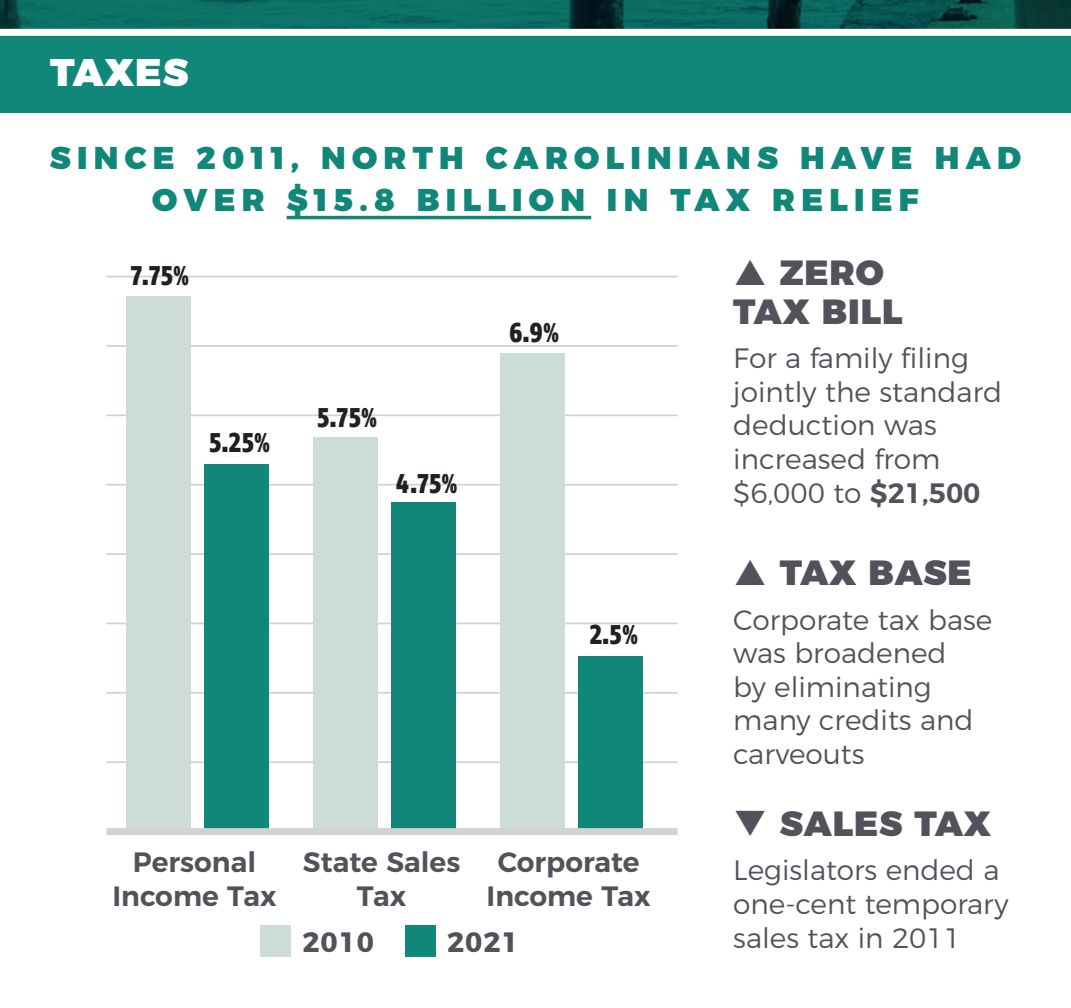
<style>
.page{position:relative;width:1071px;height:1008px;background:#fff}
.page>*{position:absolute;margin:0;border:0;box-sizing:border-box;transform-origin:0 0}
.t1{font:900 38.5px "Montserrat";letter-spacing:.025em;color:#fff}
.t2{font:900 35px/38.5px "Montserrat";letter-spacing:.025em;color:#54515b}
.t3{font:900 31.5px/42px "Montserrat";letter-spacing:.2em;color:#108779;text-align:center}
.t4{font:300 28px/33.6px "Montserrat";color:#54515b}
.t5{font:600 28px/33.6px "Montserrat";color:#54515b;text-align:center}
.t6{font:700 28px "Ingra Cd";letter-spacing:-.01em;color:#231f20}
.t7{font:700 28px "Montserrat";letter-spacing:.03em;color:#54515b}
.s1{font-weight:600}
</style>
<div class="page">
<div style="left:0;top:0;width:1071px;height:113px;background:#108779"></div>
<img style="left:0;top:0;width:1071px;height:29px">
<div style="left:0;top:29px;width:1071px;height:7px;background:#fff"></div>
<hr style="left:106px;top:692px;width:572px;height:2px;background:#d1d2d4">
<hr style="left:106px;top:761px;width:572px;height:2px;background:#d1d2d4">
<hr style="left:106px;top:553px;width:572px;height:2px;background:#d1d2d4">
<hr style="left:106px;top:623px;width:572px;height:1px;background:#d1d2d4">
<hr style="left:106px;top:414px;width:572px;height:2px;background:#d1d2d4">
<hr style="left:106px;top:484px;width:572px;height:2px;background:#d1d2d4">
<hr style="left:106px;top:276px;width:572px;height:1px;background:#d1d2d4">
<hr style="left:106px;top:345px;width:572px;height:2px;background:#d1d2d4">
<div style="left:126px;top:296px;width:65px;height:536px;background:#cedcd9"></div>
<div style="left:204px;top:464px;width:65px;height:368px;background:#108779"></div>
<div style="left:314px;top:437px;width:64px;height:395px;background:#cedcd9"></div>
<div style="left:391px;top:502px;width:65px;height:330px;background:#108779"></div>
<div style="left:501px;top:353px;width:64px;height:479px;background:#cedcd9"></div>
<div style="left:578px;top:656px;width:65px;height:176px;background:#108779"></div>
<div style="left:106px;top:828px;width:572px;height:7px;background:#d1d2d4"></div>
<div style="left:260px;top:926px;width:31px;height:31px;background:#cedcd9"></div>
<div style="left:405px;top:926px;width:31px;height:31px;background:#108779"></div>
<hr style="left:287px;top:216px;width:304px;height:3px;background:#108779">
<p class="t1" style="left:50px;top:39px;width:140px">TAXES</p>
<p class="t3" style="left:50px;top:134px;width:973px">SINCE 2011, NORTH CAROLINIANS HAVE HAD<br>OVER $15.8 BILLION IN TAX RELIEF</p>
<p class="t6" style="left:131px;top:258px;width:60px">7.75%</p>
<p class="t6" style="left:209px;top:426px;width:63px">5.25%</p>
<p class="t6" style="left:317px;top:400px;width:62px">5.75%</p>
<p class="t6" style="left:396px;top:466px;width:64px">4.75%</p>
<p class="t6" style="left:509px;top:315px;width:52px">6.9%</p>
<p class="t6" style="left:589px;top:617px;width:50px">2.5%</p>
<p class="t5" style="left:112px;top:843px;width:166px">Personal<br>Income Tax</p>
<p class="t5" style="left:303px;top:843px;width:159px">State Sales<br>Tax</p>
<p class="t5" style="left:487px;top:843px;width:166px">Corporate<br>Income Tax</p>
<p class="t7" style="left:303px;top:919px;width:73px">2010</p>
<p class="t7" style="left:447px;top:919px;width:73px">2021</p>
<p class="t2" style="left:733px;top:251px;width:171px;text-indent:47px">ZERO<br>TAX BILL</p>
<p class="t4" style="left:733px;top:339px;width:270px">For a family filing jointly the standard deduction was increased from $6,000 to <span class="s1">$21,500</span></p>
<p class="t2" style="left:780px;top:551px;width:193px">TAX BASE</p>
<p class="t4" style="left:733px;top:601px;width:261px">Corporate tax base was broadened<br>by eliminating many credits and carveouts</p>
<p class="t2" style="left:733px;top:802px;width:259px">❑ SALES TAX</p>
<p class="t4" style="left:733px;top:851px;width:277px">Legislators ended a one-cent temporary sales tax in 2011</p>
</div>
